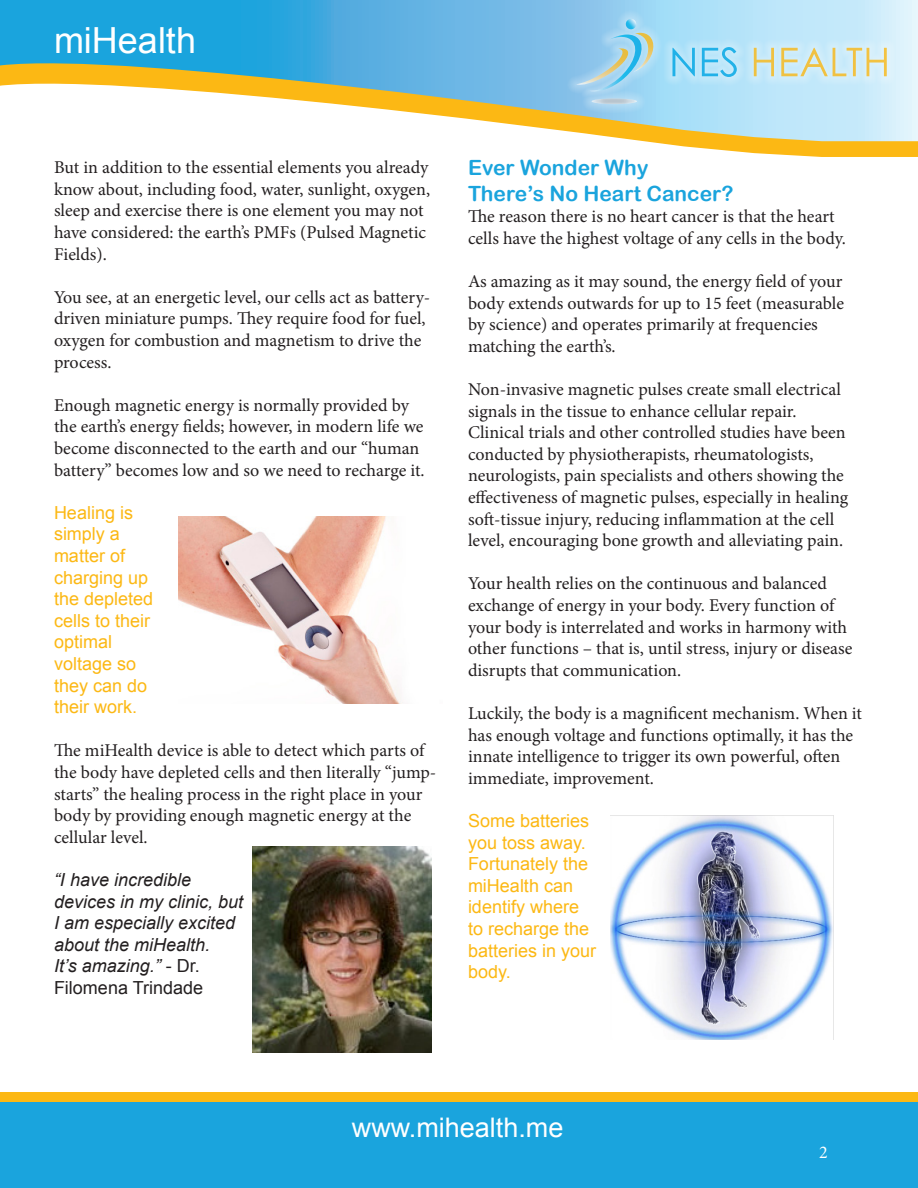
<style>
.page{position:relative;width:918px;height:1188px;background:#fff}
.page>*{position:absolute;margin:0;border:0;box-sizing:border-box;transform-origin:0 0}
.t1{font:36px "Arial";color:#fff}
.t2{font:27px "Arial";color:#fff}
.t3{font:21px "Arial Rounded MT Bold";color:#1aa4dd}
.t4{font:18px/21.6px "Minion Pro";color:#231f20}
.t5{font:18px/21.6px "Arial";color:#fcb814}
.t6{font:italic 18px/21.6px "Arial";color:#231f20}
.t7{font:18px "Minion Pro";color:#fff}
.s1{font-style:normal}
</style>
<div class="page">
<svg style="left:643px;top:141px;width:275px;height:16px;fill:#fcb814"></svg>
<svg style="left:0;top:0;width:918px;height:141px"></svg>
<div style="left:567px;top:10px;width:329px;height:103px;background:#fff;opacity:.75"></div>
<img style="left:592px;top:98px;width:45px;height:6px">
<svg style="left:576px;top:19px;width:80px;height:74px;background:#9bcee6"></svg>
<svg style="left:672px;top:48px;width:23px;height:28px"></svg>
<svg style="left:702px;top:47px;width:35px;height:30px"></svg>
<svg style="left:754px;top:48px;width:20px;height:28px"></svg>
<svg style="left:781px;top:48px;width:106px;height:28px;background:#d8e1c8"></svg>
<div style="left:0;top:1092px;width:918px;height:71px;background:#fcb814"></div>
<div style="left:0;top:1103px;width:918px;height:85px;background:#1aa4dd"></div>
<img style="left:178px;top:517px;width:225px;height:187px">
<img style="left:252px;top:846px;width:180px;height:207px">
<img style="left:611px;top:815px;width:223px;height:225px">
<h1 class="t1" style="left:54px;top:15px;width:144px">miHealth</h1>
<p class="t4" style="left:54px;top:157px;width:378px">But in addition to the essential elements you already know about, including food, water, sunlight, oxygen, sleep and exercise there is one element you may not have considered: the earth’s PMFs (Pulsed Magnetic Fields).</p>
<p class="t4" style="left:54px;top:286px;width:378px">You see, at an energetic level, our cells act as battery&shy;driven miniature pumps. They require food for fuel, oxygen for combustion and magnetism to drive the process.</p>
<p class="t4" style="left:54px;top:394px;width:372px">Enough magnetic energy is normally provided by the earth’s energy fields; however, in modern life we become disconnected to the earth and our “human battery” becomes low and so we need to recharge it.</p>
<p class="t5" style="left:54px;top:502px;width:101px">Healing is simply a matter of charging up the depleted cells to their optimal voltage so they can do their work.</p>
<p class="t4" style="left:54px;top:740px;width:384px">The miHealth device is able to detect which parts of the body have depleted cells and then literally “jump&shy;starts” the healing process in the right place in your body by providing enough magnetic energy at the cellular level.</p>
<p class="t6" style="left:54px;top:869px;width:191px">“I have incredible devices in my clinic, but<br>I am especially excited about the miHealth.<br>It’s amazing.” <span class="s1">- Dr.<br>Filomena Trindade</span></p>
<p class="t3" style="left:468px;top:156px;width:182px">Ever Wonder Why</p>
<p class="t3" style="left:468px;top:181px;width:267px">There’s No Heart Cancer?</p>
<p class="t4" style="left:468px;top:206px;width:379px">The reason there is no heart cancer is that the heart cells have the highest voltage of any cells in the body.</p>
<p class="t4" style="left:468px;top:271px;width:378px">As amazing as it may sound, the energy field of your body extends outwards for up to 15 feet (measurable by science) and operates primarily at frequencies matching the earth’s.</p>
<p class="t4" style="left:468px;top:379px;width:382px">Non-invasive magnetic pulses create small electrical signals in the tissue to enhance cellular repair.<br>Clinical trials and other controlled studies have been conducted by physiotherapists, rheumatologists, neurologists, pain specialists and others showing the effectiveness of magnetic pulses, especially in healing soft-tissue injury, reducing inflammation at the cell level, encouraging bone growth and alleviating pain.</p>
<p class="t4" style="left:468px;top:573px;width:386px">Your health relies on the continuous and balanced exchange of energy in your body. Every function of your body is interrelated and works in harmony with other functions – that is, until stress, injury or disease disrupts that communication.</p>
<p class="t4" style="left:468px;top:703px;width:396px">Luckily, the body is a magnificent mechanism. When it has enough voltage and functions optimally, it has the innate intelligence to trigger its own powerful, often immediate, improvement.</p>
<p class="t5" style="left:468px;top:810px;width:130px">Some batteries you toss away.<br>Fortunately the miHealth can identify where to recharge the batteries in your body.</p>
<h2 class="t2" style="left:352px;top:1109px;width:213px">www.mihealth.me</h2>
<p class="t7" style="left:819px;top:1140px;width:10px">2</p>
</div>
